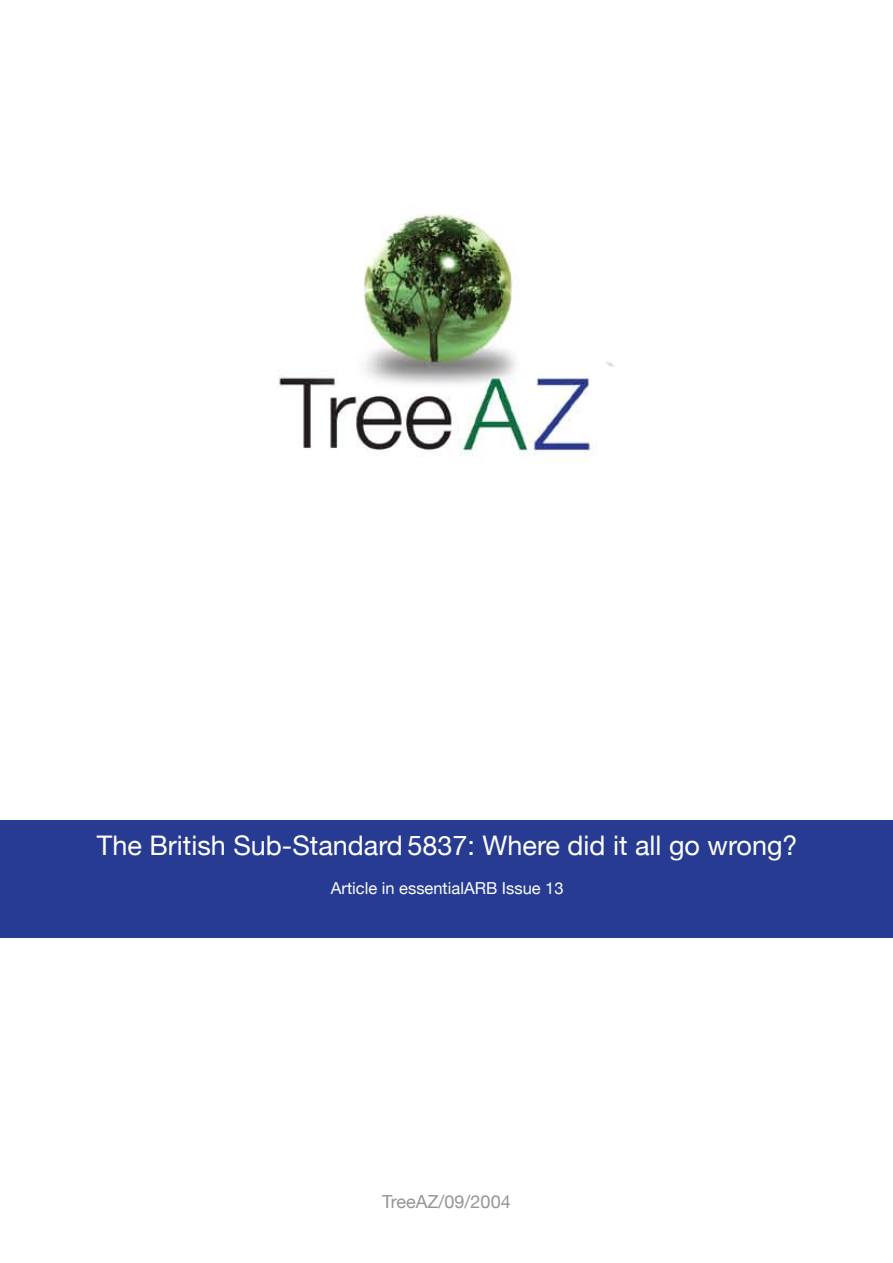
<style>
.page{position:relative;width:893px;height:1263px;background:#fff}
.page>*{position:absolute;margin:0;border:0;box-sizing:border-box;transform-origin:0 0}
.t1{font:27px "Helvetica Neue";color:#fff}
.t2{font:18px "Helvetica Neue";color:#939598}
.t3{font:16.5px "Helvetica Neue";color:#fff}
</style>
<div class="page">
<img style="left:279px;top:214px;width:335px;height:242px">
<div style="left:0;top:820px;width:893px;height:118px;background:#273b92"></div>
<p class="t1" style="left:97px;top:829px;width:702px">The British Sub-Standard 5837: Where did it all go wrong?</p>
<p class="t3" style="left:331px;top:878px;width:234px">Article in essentialARB Issue 13</p>
<p class="t2" style="left:382px;top:1191px;width:130px">TreeAZ/09/2004</p>
</div>
